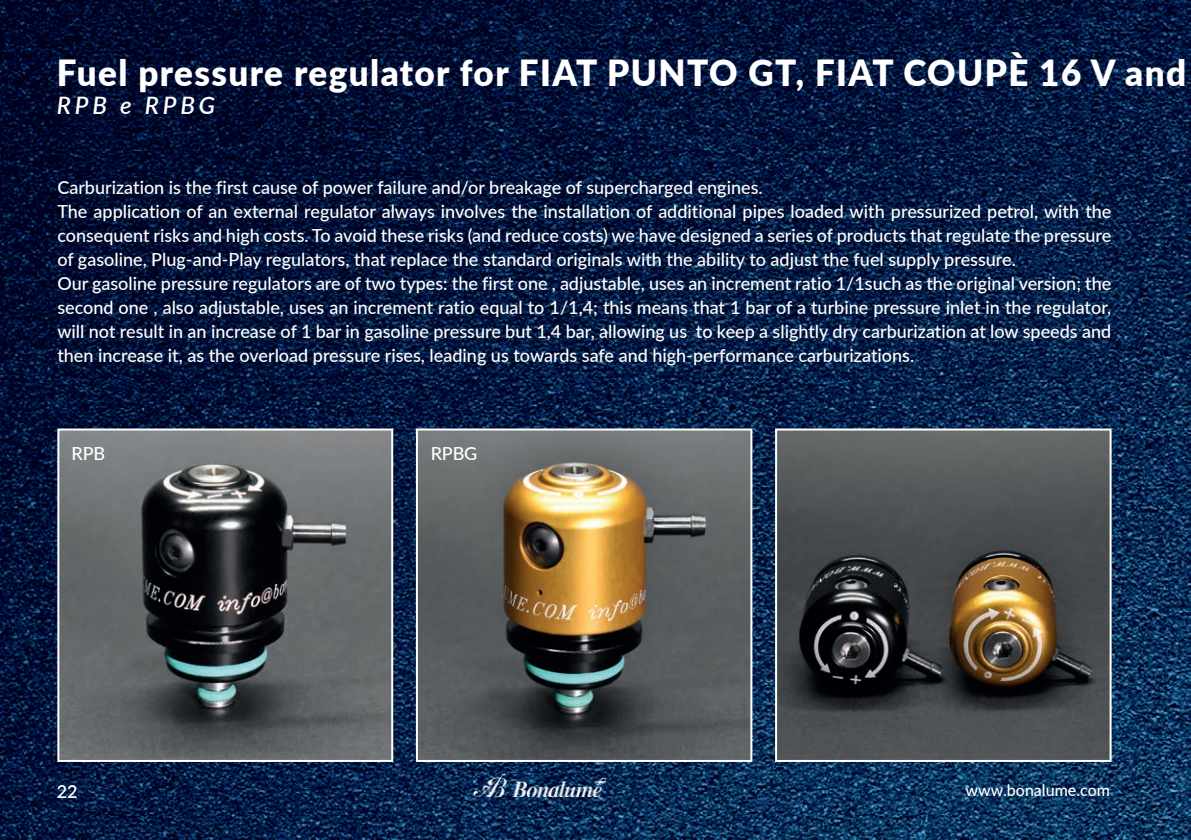
<style>
.page{position:relative;width:1191px;height:840px;background:#fff}
.page>*{position:absolute;margin:0;border:0;box-sizing:border-box;transform-origin:0 0}
.t1{font:900 36px "Lato";letter-spacing:.04em;color:#fff}
.t2{font:italic 600 24px "Lato";letter-spacing:.16em;color:#fff}
.t3{font:500 18px/24px "Lato";color:#fff}
.t4{font:600 18px "Lato";color:#fff}
.t5{font:500 16px "Lato";color:#fff}
</style>
<div class="page">
<img style="left:0;top:0;width:1191px;height:839px">
<svg style="left:416px;top:428px;width:336px;height:333px;background:#6c675c"></svg>
<svg style="left:57px;top:428px;width:336px;height:333px;background:#5c5f62"></svg>
<svg style="left:775px;top:428px;width:336px;height:333px;background:#4f4f4c"></svg>
<img style="left:473px;top:772px;width:132px;height:24px">
<h1 class="t1" style="left:57px;top:45px;width:1131px">Fuel pressure regulator for FIAT PUNTO GT, FIAT COUPÈ 16 V and</h1>
<h2 class="t2" style="left:57px;top:88px;width:160px">RPB e RPBG</h2>
<p class="t3" style="left:57px;top:175px;width:1055px">Carburization is the first cause of power failure and/or breakage of supercharged engines.<br>The application of an external regulator always involves the installation of additional pipes loaded with pressurized petrol, with the consequent risks and high costs. To avoid these risks (and reduce costs) we have designed a series of products that regulate the pressure of gasoline, Plug-and-Play regulators, that replace the standard originals with the ability to adjust the fuel supply pressure.<br>Our gasoline pressure regulators are of two types: the first one , adjustable, uses an increment ratio 1/1such as the original version; the second one , also adjustable, uses an increment ratio equal to 1/1,4; this means that 1 bar of a turbine pressure inlet in the regulator, will not result in an increase of 1 bar in gasoline pressure but 1,4 bar, allowing us to keep a slightly dry carburization at low speeds and then increase it, as the overload pressure rises, leading us towards safe and high-performance carburizations.</p>
<p class="t3" style="left:72px;top:440px;width:35px">RPB</p>
<p class="t3" style="left:431px;top:440px;width:48px">RPBG</p>
<p class="t4" style="left:57px;top:777px;width:22px">22</p>
<p class="t5" style="left:965px;top:778px;width:146px">www.bonalume.com</p>
</div>
